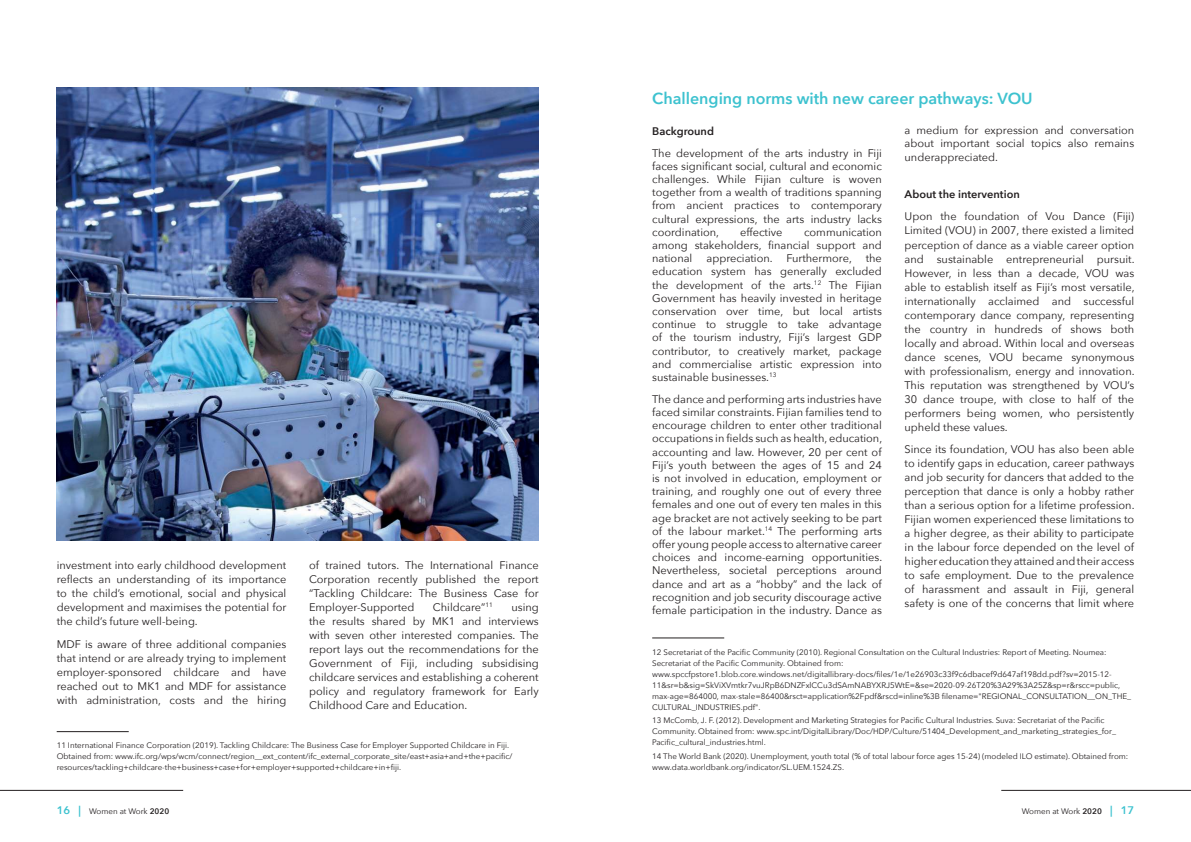
<style>
.page{position:relative;width:1191px;height:842px;background:#fff}
.page>*{position:absolute;margin:0;border:0;box-sizing:border-box;transform-origin:0 0}
.t1{font:600 16px "Avenir Next";color:#3dc2cf}
.t2{font:11px/14px "Avenir Next";color:#231f20;text-align:justify}
.t3{font:600 11px "Avenir Next";color:#231f20}
.t4{font:8px/11px "Avenir Next";color:#231f20}
.s1{font-weight:600;font-size:11px;color:#3dc2cf}
.s2{font-weight:600}
</style>
<div class="page">
<hr style="left:1001px;top:790px;width:190px;height:1px;background:#231f20">
<hr style="left:0;top:790px;width:183px;height:1px;background:#231f20">
<img style="left:57px;top:88px;width:482px;height:452px">
<hr style="left:652px;top:638px;width:72px;height:1px;background:#231f20">
<hr style="left:57px;top:731px;width:72px;height:1px;background:#231f20">
<p class="t2" style="left:309px;top:559px;width:231px">of trained tutors. The International Finance Corporation recently published the report “Tackling Childcare: The Business Case for Employer-Supported</p>
<p class="t2" style="left:57px;top:559px;width:231px">investment into early childhood development reflects an understanding of its importance to the child’s emotional, social and physical development and maximises the potential for the child’s future well-being.</p>
<p class="t2" style="left:57px;top:638px;width:231px">MDF is aware of three additional companies that intend or are already trying to implement employer-sponsored childcare and have reached out to MK1 and MDF for assistance with administration, costs and the hiring</p>
<p class="t4" style="left:57px;top:741px;width:457px">11 International Finance Corporation (2019). Tackling Childcare: The Business Case for Employer Supported Childcare in Fiji.<br>Obtained from: www.ifc.org/wps/wcm/connect/region__ext_content/ifc_external_corporate_site/east+asia+and+the+pacific/ resources/tackling+childcare-the+business+case+for+employer+supported+childcare+in+fiji.</p>
<p class="t2" style="left:433px;top:600px;width:61px">Childcare”<sup>11</sup></p>
<p class="t2" style="left:309px;top:601px;width:231px;text-indent:202px">using the results shared by MK1 and interviews with seven other interested companies. The report lays out the recommendations for the Government of Fiji, including subsidising childcare services and establishing a coherent policy and regulatory framework for Early Childhood Care and Education.</p>
<h1 class="t1" style="left:652px;top:92px;width:382px">Challenging norms with new career pathways: VOU</h1>
<p class="t3" style="left:652px;top:126px;width:63px">Background</p>
<p class="t2" style="left:652px;top:147px;width:231px;line-height:13.2px">The development of the arts industry in Fiji faces significant social, cultural and economic challenges. While Fijian culture is woven together from a wealth of traditions spanning from ancient practices to contemporary cultural expressions, the arts industry lacks coordination,</p>
<p class="t2" style="left:740px;top:226px;width:44px">effective</p>
<p class="t2" style="left:652px;top:226px;width:231px;line-height:13.2px;text-indent:152px">communication among stakeholders, financial support and national</p>
<p class="t2" style="left:652px;top:253px;width:231px;line-height:13.2px;text-indent:213px">the education system has generally excluded the development of the arts.<sup>12</sup> The Fijian Government has heavily invested in heritage conservation over time, but local artists continue to struggle to take advantage of the tourism industry, Fiji’s largest GDP contributor, to creatively market, package and commercialise artistic expression into sustainable businesses.<sup>13</sup></p>
<p class="t2" style="left:652px;top:393px;width:231px;line-height:13.2px">The dance and performing arts industries have faced similar constraints. Fijian families tend to encourage children to enter other traditional occupations in fields such as health, education, accounting and law. However, 20 per cent of Fiji’s youth between the ages of 15 and 24 is not involved in education, employment or training, and roughly one out of every three females and one out of every ten males in this age bracket are not actively seeking to be part of the labour market.<sup>14</sup> The performing arts offer young people access to alternative career choices and income-earning opportunities.<br>Nevertheless, societal perceptions around dance and art as a “hobby” and the lack of recognition and job security discourage active female participation in the industry. Dance as</p>
<p class="t2" style="left:706px;top:252px;width:68px">appreciation.</p>
<p class="t2" style="left:786px;top:252px;width:67px">Furthermore,</p>
<p class="t2" style="left:904px;top:124px;width:231px;line-height:13.6px">a medium for expression and conversation about important social topics also remains underappreciated.</p>
<p class="t3" style="left:904px;top:190px;width:117px">About the intervention</p>
<p class="t2" style="left:904px;top:211px;width:231px">Upon the foundation of Vou Dance (Fiji)<br>Limited (VOU) in 2007, there existed a limited perception of dance as a viable career option and sustainable entrepreneurial pursuit.<br>However, in less than a decade, VOU was able to establish itself as Fiji’s most versatile, internationally acclaimed and successful contemporary dance company, representing the country in hundreds of shows both locally and abroad. Within local and overseas dance scenes, VOU became synonymous with professionalism, energy and innovation.<br>This reputation was strengthened by VOU’s 30 dance troupe, with close to half of the performers being women, who persistently upheld these values.</p>
<p class="t2" style="left:904px;top:443px;width:231px">Since its foundation, VOU has also been able to identify gaps in education, career pathways and job security for dancers that added to the perception that dance is only a hobby rather than a serious option for a lifetime profession.<br>Fijian women experienced these limitations to a higher degree, as their ability to participate in the labour force depended on the level of higher education they attained and their access to safe employment. Due to the prevalence of harassment and assault in Fiji, general safety is one of the concerns that limit where</p>
<p class="t4" style="left:652px;top:646px;width:480px">12 Secretariat of the Pacific Community (2010). Regional Consultation on the Cultural Industries: Report of Meeting. Noumea:<br>Secretariat of the Pacific Community. Obtained from: www.spccfpstore1.blob.core.windows.net/digitallibrary-docs/files/1e/1e26903c33f9c6dbacef9d647af198dd.pdf?sv=2015-12- 11&amp;sr=b&amp;sig=SkViXVmtkr7vuJRpB6DNZFxlCCu3dSAmNABYXRJ5WtE=&amp;se=2020-09-26T20%3A29%3A25Z&amp;sp=r&amp;rscc=public, max-age=864000, max-stale=86400&amp;rsct=application%2Fpdf&amp;rscd=inline%3B filename="REGIONAL_CONSULTATION__ON_THE_ CULTURAL_INDUSTRIES.pdf".</p>
<p class="t4" style="left:652px;top:715px;width:465px">13 McComb, J. F. (2012). Development and Marketing Strategies for Pacific Cultural Industries. Suva: Secretariat of the Pacific<br>Community. Obtained from: www.spc.int/DigitalLibrary/Doc/HDP/Culture/51404_Development_and_marketing_strategies_for_<br>Pacific_cultural_industries.html.</p>
<p class="t4" style="left:652px;top:751px;width:477px">14 The World Bank (2020). Unemployment, youth total (% of total labour force ages 15-24) (modeled ILO estimate). Obtained from: www.data.worldbank.org/indicator/SL.UEM.1524.ZS.</p>
<p class="t4" style="left:57px;top:807px;width:114px"><span class="s1">16 |</span> Women at Work <span class="s2">2020</span></p>
<p class="t4" style="left:1021px;top:807px;width:114px">Women at Work <span class="s2">2020</span> <span class="s1">| 17</span></p>
</div>
